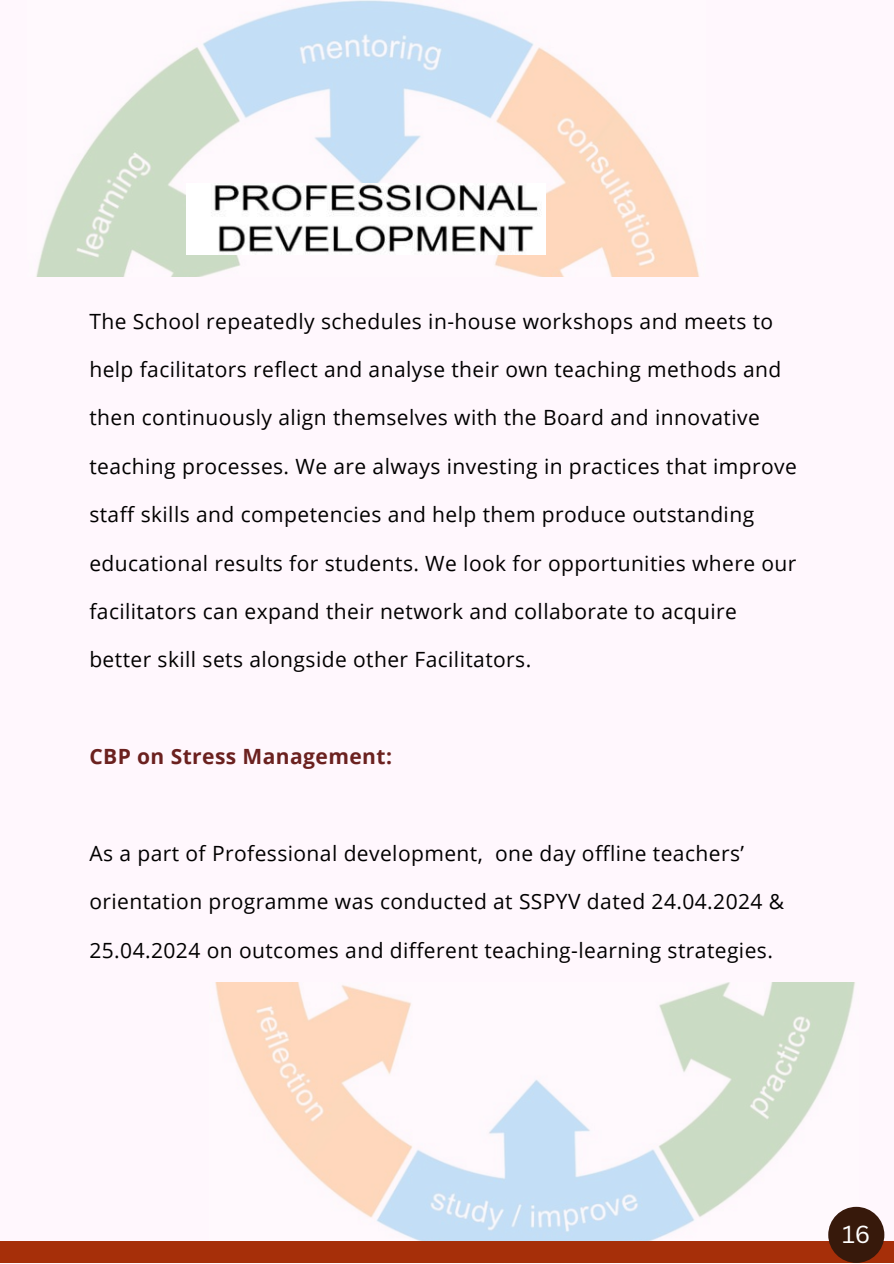
<style>
.page{position:relative;width:894px;height:1264px;background:#fff}
.page>*{position:absolute;margin:0;border:0;box-sizing:border-box;transform-origin:0 0}
.t1{font:24px "Canva Sans";color:#fff}
.t2{font:21px "Open Sans";letter-spacing:.02em;color:#000}
.t3{font:700 21px "Open Sans";letter-spacing:.02em;color:#6b211f}
</style>
<div class="page">
<div style="left:0;top:0;width:893px;height:1263px;background:#fff7fd"></div>
<img style="left:36px;top:0;width:664px;height:277px">
<img style="left:215px;top:982px;width:640px;height:259px">
<img style="left:187px;top:184px;width:358px;height:70px">
<div style="left:0;top:1241px;width:893px;height:22px;background:#a62f09"></div>
<div style="left:828px;top:1206px;width:56px;height:56px;background:#37190b;border-radius:50%"></div>
<p class="t2" style="left:89px;top:306px;width:685px">The School repeatedly schedules in-house workshops and meets to</p>
<p class="t2" style="left:89px;top:354px;width:693px">help facilitators reflect and analyse their own teaching methods and</p>
<p class="t2" style="left:89px;top:403px;width:671px">then continuously align themselves with the Board and innovative</p>
<p class="t2" style="left:89px;top:451px;width:709px">teaching processes. We are always investing in practices that improve</p>
<p class="t2" style="left:89px;top:499px;width:666px">staff skills and competencies and help them produce outstanding</p>
<p class="t2" style="left:89px;top:548px;width:708px">educational results for students. We look for opportunities where our</p>
<p class="t2" style="left:89px;top:596px;width:649px">facilitators can expand their network and collaborate to acquire</p>
<p class="t2" style="left:89px;top:645px;width:443px">better skill sets alongside other Facilitators.</p>
<p class="t3" style="left:89px;top:741px;width:304px">CBP on Stress Management:</p>
<h1 class="t2" style="left:89px;top:838px;width:656px">As a part of Professional development, one day offline teachers’</h1>
<h1 class="t2" style="left:89px;top:886px;width:696px">orientation programme was conducted at SSPYV dated 24.04.2024 &amp;</h1>
<h1 class="t2" style="left:89px;top:935px;width:685px">25.04.2024 on outcomes and different teaching-learning strategies.</h1>
<p class="t1" style="left:841px;top:1217px;width:30px">16</p>
</div>
